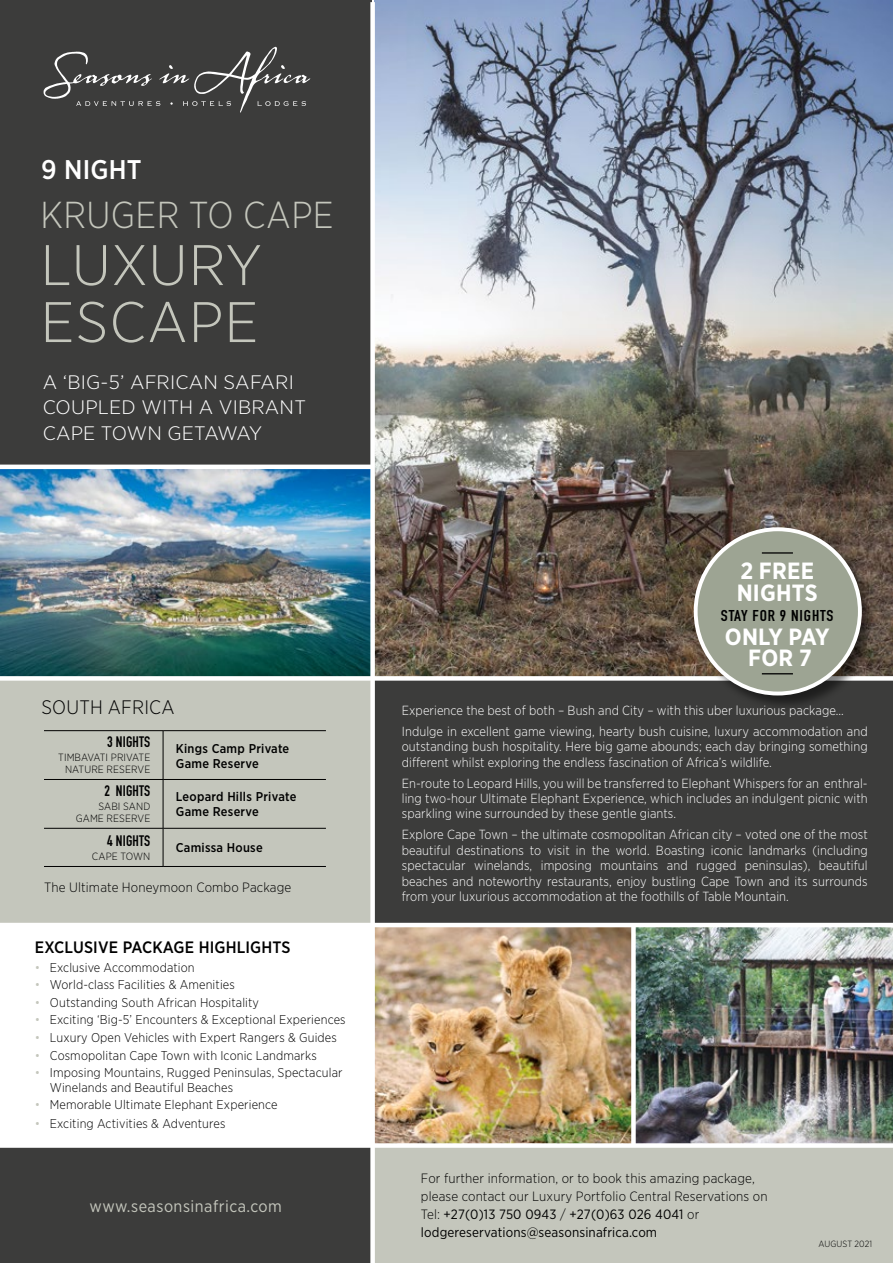
<style>
.page{position:relative;width:893px;height:1263px;background:#fff}
.page>*{position:absolute;margin:0;border:0;box-sizing:border-box;transform-origin:0 0}
.t1{font:300 57px/57px "Gotham Narrow";letter-spacing:.02em;color:#c4c6bc;scale:1.05 1}
.t2{font:300 37.5px "Gotham Narrow";letter-spacing:.01em;color:#c4c6bc}
.t3{font:500 27px "Gotham Narrow";letter-spacing:.01em;color:#fff}
.t4{font:700 23.4px/22px "Gotham Narrow";letter-spacing:.01em;color:#fff}
.t5{font:300 19.5px/25.5px "Gotham Narrow";letter-spacing:.01em;color:#fff;scale:1.1 1}
.t6{font:300 19.5px "Gotham Narrow";letter-spacing:.01em;color:#000}
.t7{font:500 16.5px "Gotham Narrow";letter-spacing:.01em;color:#000}
.t8{font:16.5px "Gotham Narrow";letter-spacing:.03em;color:#c4c6bc}
.t9{font:15.45px "DIN Engschrift Std";letter-spacing:.05em;color:#000;scale:1.1 1}
.t10{font:15px "DIN Engschrift Std";letter-spacing:.01em;color:#000}
.t11{font:300 13.5px/18px "Gotham Narrow";letter-spacing:.01em;color:#000}
.t12{font:300 13.2px/15.5px "Gotham Narrow";letter-spacing:.005em;color:#fff}
.t13{font:300 12.75px/14.2px "Gotham Narrow";letter-spacing:.01em;color:#000}
.t14{font:500 12.75px/15px "Gotham Narrow";letter-spacing:.02em;color:#000}
.t15{font:300 10.5px/12px "Gotham Narrow";letter-spacing:.01em;color:#000;text-align:right}
.t16{font:300 9px "Gotham Narrow";letter-spacing:.01em;color:#000}
.s1{color:#c4c6bc}
.s2{font-weight:400}
</style>
<div class="page">
<img style="left:374px;top:0;width:519px;height:676px">
<div style="left:0;top:0;width:371px;height:500px;background:#3c3c3b"></div>
<img style="left:0;top:469px;width:370px;height:207px">
<div style="left:374px;top:680px;width:519px;height:244px;background:#3c3c3b"></div>
<div style="left:374px;top:1147px;width:519px;height:116px;background:#c4c6bc"></div>
<div style="left:0;top:1147px;width:372px;height:116px;background:#3c3c3b"></div>
<img style="left:375px;top:927px;width:256px;height:216px">
<img style="left:636px;top:927px;width:257px;height:216px">
<div style="left:0;top:678px;width:371px;height:246px;background:#c4c6bc"></div>
<div style="left:370px;top:2px;width:5px;height:1261px;background:#fff"></div>
<div style="left:0;top:1143px;width:893px;height:5px;background:#fff"></div>
<hr style="left:0;top:923px;width:893px;height:4px;background:#fff">
<div style="left:0;top:676px;width:893px;height:5px;background:#fff"></div>
<hr style="left:0;top:465px;width:372px;height:4px;background:#fff">
<hr style="left:44px;top:730px;width:119px;height:1px;background:#000">
<hr style="left:163px;top:730px;width:163px;height:1px;background:#000">
<hr style="left:163px;top:731px;width:1px;height:48px;background:#000">
<hr style="left:44px;top:779px;width:119px;height:1px;background:#000">
<hr style="left:163px;top:779px;width:163px;height:1px;background:#000">
<hr style="left:163px;top:780px;width:1px;height:48px;background:#000">
<hr style="left:44px;top:828px;width:119px;height:1px;background:#000">
<hr style="left:163px;top:828px;width:163px;height:1px;background:#000">
<hr style="left:163px;top:828px;width:1px;height:38px;background:#000">
<hr style="left:44px;top:866px;width:119px;height:1px;background:#000">
<hr style="left:163px;top:866px;width:163px;height:1px;background:#000">
<div style="left:693px;top:527px;width:184px;height:184px;background:#000;opacity:.5"></div>
<div style="left:696px;top:529px;width:164px;height:164px;background:#9da493;border-radius:50%"></div>
<div style="left:694px;top:527px;width:168px;height:168px;border:4px solid #fff;border-radius:50%"></div>
<hr style="left:762px;top:552px;width:31px;height:2px;background:#000">
<hr style="left:762px;top:673px;width:31px;height:1px;background:#000">
<svg style="left:44px;top:47px;width:266px;height:66px"></svg>
<h3 class="t3" style="left:41px;top:152px;width:102px">9 NIGHT</h3>
<h2 class="t2" style="left:41px;top:192px;width:295px">KRUGER TO CAPE</h2>
<h1 class="t1" style="left:41px;top:235px;width:212px">LUXURY<br>ESCAPE</h1>
<h3 class="t5" style="left:43px;top:369px;width:241px">A ‘BIG-5’ AFRICAN SAFARI<br>COUPLED WITH A VIBRANT<br>CAPE TOWN GETAWAY</h3>
<h3 class="t6" style="left:41px;top:695px;width:135px">SOUTH AFRICA</h3>
<p class="t10" style="left:107px;top:733px;width:44px">3 NIGHTS</p>
<p class="t15" style="left:58px;top:751px;width:94px">TIMBAVATI PRIVATE<br>NATURE RESERVE</p>
<p class="t14" style="left:176px;top:740px;width:115px">Kings Camp Private<br>Game Reserve</p>
<p class="t10" style="left:104px;top:782px;width:47px">2 NIGHTS</p>
<p class="t15" style="left:76px;top:800px;width:76px">SABI SAND<br>GAME RESERVE</p>
<p class="t14" style="left:176px;top:789px;width:122px">Leopard Hills Private<br>Game Reserve</p>
<p class="t10" style="left:107px;top:832px;width:44px">4 NIGHTS</p>
<p class="t15" style="left:92px;top:850px;width:60px">CAPE TOWN</p>
<p class="t14" style="left:176px;top:840px;width:88px">Camissa House</p>
<p class="t11" style="left:44px;top:878px;width:249px">The Ultimate Honeymoon Combo Package</p>
<p class="t7" style="left:35px;top:937px;width:257px">EXCLUSIVE PACKAGE HIGHLIGHTS</p>
<p class="t13" style="left:35px;top:959px;width:161px"><span class="s1">•</span> Exclusive Accommodation</p>
<p class="t13" style="left:35px;top:977px;width:202px"><span class="s1">•</span> World-class Facilities &amp; Amenities</p>
<p class="t13" style="left:35px;top:995px;width:226px"><span class="s1">•</span> Outstanding South African Hospitality</p>
<p class="t13" style="left:35px;top:1012px;width:312px"><span class="s1">•</span> Exciting ‘Big-5’ Encounters &amp; Exceptional Experiences</p>
<p class="t13" style="left:35px;top:1030px;width:304px"><span class="s1">•</span> Luxury Open Vehicles with Expert Rangers &amp; Guides</p>
<p class="t13" style="left:35px;top:1048px;width:283px"><span class="s1">•</span> Cosmopolitan Cape Town with Iconic Landmarks</p>
<p class="t13" style="left:50px;top:1065px;width:294px;text-indent:-15px"><span class="s1">•</span> Imposing Mountains, Rugged Peninsulas, Spectacular<br>Winelands and Beautiful Beaches</p>
<p class="t13" style="left:35px;top:1097px;width:244px"><span class="s1">•</span> Memorable Ultimate Elephant Experience</p>
<p class="t13" style="left:35px;top:1116px;width:192px"><span class="s1">•</span> Exciting Activities &amp; Adventures</p>
<p class="t8" style="left:90px;top:1195px;width:194px">www.seasonsinafrica.com</p>
<h3 class="t4" style="left:737px;top:560px;width:82px">2 FREE<br>NIGHTS</h3>
<p class="t9" style="left:721px;top:606px;width:104px">STAY FOR 9 NIGHTS</p>
<h3 class="t4" style="left:725px;top:626px;width:106px;line-height:21px;text-align:center">ONLY PAY<br>FOR 7</h3>
<p class="t12" style="left:402px;top:699px;width:467px;line-height:21px">Experience the best of both – Bush and City – with this uber luxurious package...<br>Indulge in excellent game viewing, hearty bush cuisine, luxury accommodation and</p>
<p class="t12" style="left:402px;top:738px;width:467px">outstanding bush hospitality. Here big game abounds; each day bringing something different whilst exploring the endless fascination of Africa’s wildlife.</p>
<p class="t12" style="left:402px;top:775px;width:467px;text-align:justify">En-route to Leopard Hills, you will be transferred to Elephant Whispers for an enthral&shy;ling two-hour Ultimate Elephant Experience, which includes an indulgent picnic with sparkling wine surrounded by these gentle giants.</p>
<p class="t12" style="left:402px;top:827px;width:467px;text-align:justify">Explore Cape Town – the ultimate cosmopolitan African city – voted one of the most beautiful destinations to visit in the world. Boasting iconic landmarks (including spectacular winelands, imposing mountains and rugged peninsulas), beautiful beaches and noteworthy restaurants, enjoy bustling Cape Town and its surrounds from your luxurious accommodation at the foothills of Table Mountain.</p>
<p class="t11" style="left:421px;top:1169px;width:348px">For further information, or to book this amazing package, please contact our Luxury Portfolio Central Reservations on Tel: <span class="s2">+27(0)13 750 0943</span> / <span class="s2">+27(0)63 026 4041</span> or <span class="s2">lodgereservations@seasonsinafrica.com</span></p>
<p class="t16" style="left:818px;top:1238px;width:55px">AUGUST 2021</p>
</div>
